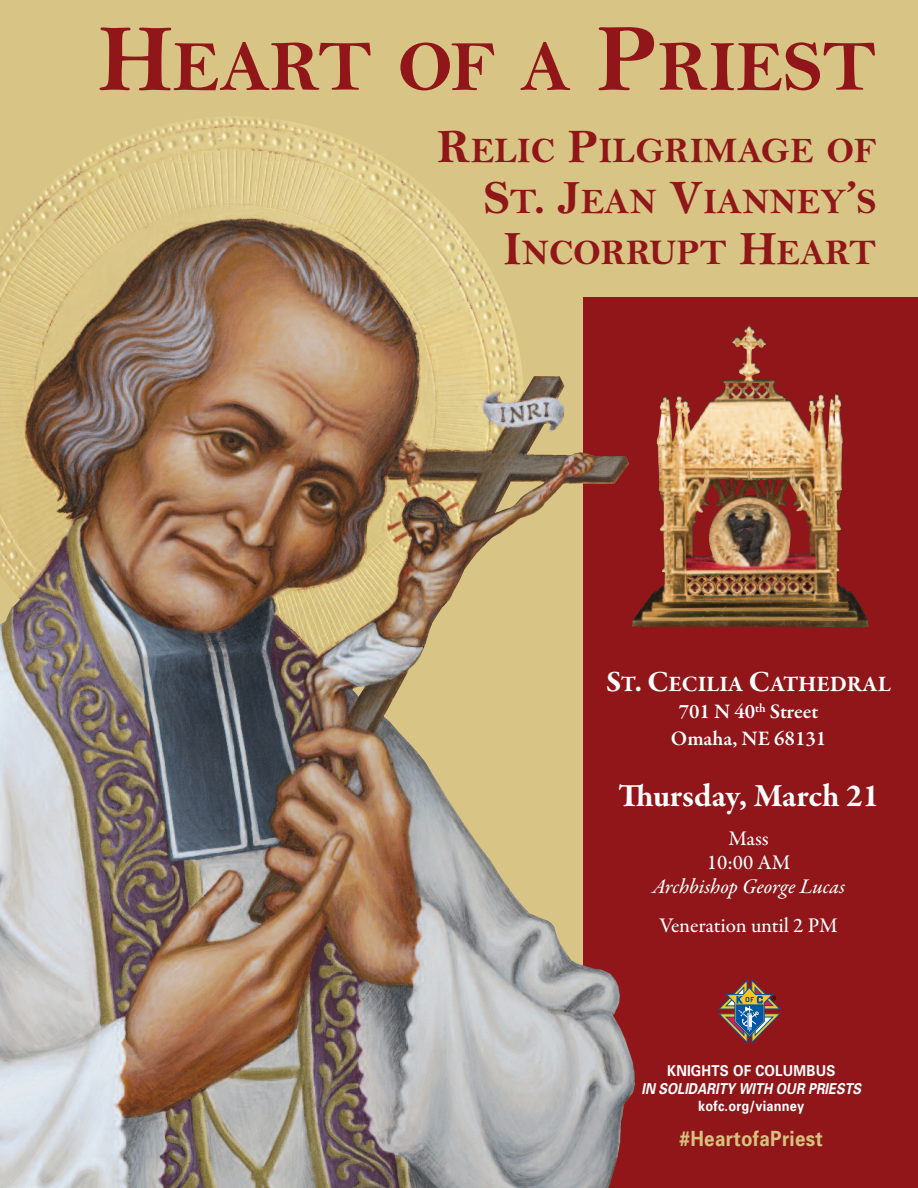
<style>
.page{position:relative;width:918px;height:1188px;background:#fff}
.page>*{position:absolute;margin:0;border:0;box-sizing:border-box;transform-origin:0 0}
.t1{font:72px "Bell MT Bold";color:#901619}
.t2{font:36px/51px "Bell MT Bold";color:#901619;text-align:right}
.t3{font:700 33px "Garamond Premr Pro";letter-spacing:-.01em;color:#fff}
.t4{font:700 22.5px "Garamond Premr Pro";letter-spacing:-.005em;color:#fff}
.t5{font:500 21px/24px "Garamond Premr Pro";letter-spacing:-.005em;color:#fff;text-align:center}
.t6{font:600 21px/27px "Garamond Premr Pro";color:#fff;text-align:center}
.t7{font:21px "Garamond Premr Pro Med It";letter-spacing:-.005em;color:#fff}
.t8{font:700 21px "Univers";letter-spacing:.015em;color:#d7c17f;scale:.9 1}
.t9{font:italic 700 15px "Univers";color:#fff;scale:.86 1}
.t10{font:700 15px "Univers";letter-spacing:.015em;color:#fff;scale:.9 1}
.t11{font:700 14.25px "Univers";letter-spacing:.015em;color:#fff;scale:.9 1}
.s1{font-size:96px}
.s2{font-size:48px}
.s3{font-size:30px}
</style>
<div class="page">
<img style="left:0;top:0;width:918px;height:1188px">
<svg style="left:583px;top:297px;width:335px;height:891px;background:#942926"></svg>
<img style="left:0;top:167px;width:71px;height:466px">
<svg style="left:718px;top:980px;width:62px;height:64px;background:#805250"></svg>
<img style="left:632px;top:501px;width:33px;height:126px">
<h1 class="t1" style="left:98px;top:23px;width:779px"><span class="s1">H</span>EART OF A <span class="s1">P</span>RIEST</h1>
<p class="t2" style="left:437px;top:124px;width:440px"><span class="s2">R</span>ELIC <span class="s2">P</span>ILGRIMAGE OF<br><span class="s2">S</span>T<span class="s2">. J</span>EAN <span class="s2">V</span>IANNEY<span class="s2">’</span>S<br><span class="s2">I</span>NCORRUPT <span class="s2">H</span>EART</p>
<p class="t4" style="left:606px;top:675px;width:287px"><span class="s3">S</span>t<span class="s3">. C</span>eCilia <span class="s3">C</span>athedral</p>
<p class="t6" style="left:671px;top:700px;width:157px">701 N 40<sup>th</sup> Street<br>Omaha, NE 68131</p>
<p class="t3" style="left:618px;top:783px;width:263px">Thursday, March 21</p>
<p class="t5" style="left:707px;top:829px;width:85px">Mass<br>10:00 AM</p>
<p class="t7" style="left:652px;top:879px;width:195px">Archbishop George Lucas</p>
<p class="t5" style="left:660px;top:916px;width:180px">Veneration until 2 PM</p>
<p class="t10" style="left:667px;top:1065px;width:188px">KNIGHTS OF COLUMBUS</p>
<p class="t9" style="left:641px;top:1083px;width:257px">IN SOLIDARITY WITH OUR PRIESTS</p>
<p class="t11" style="left:698px;top:1101px;width:119px">kofc.org/vianney</p>
<p class="t8" style="left:680px;top:1130px;width:161px">#HeartofaPriest</p>
</div>
